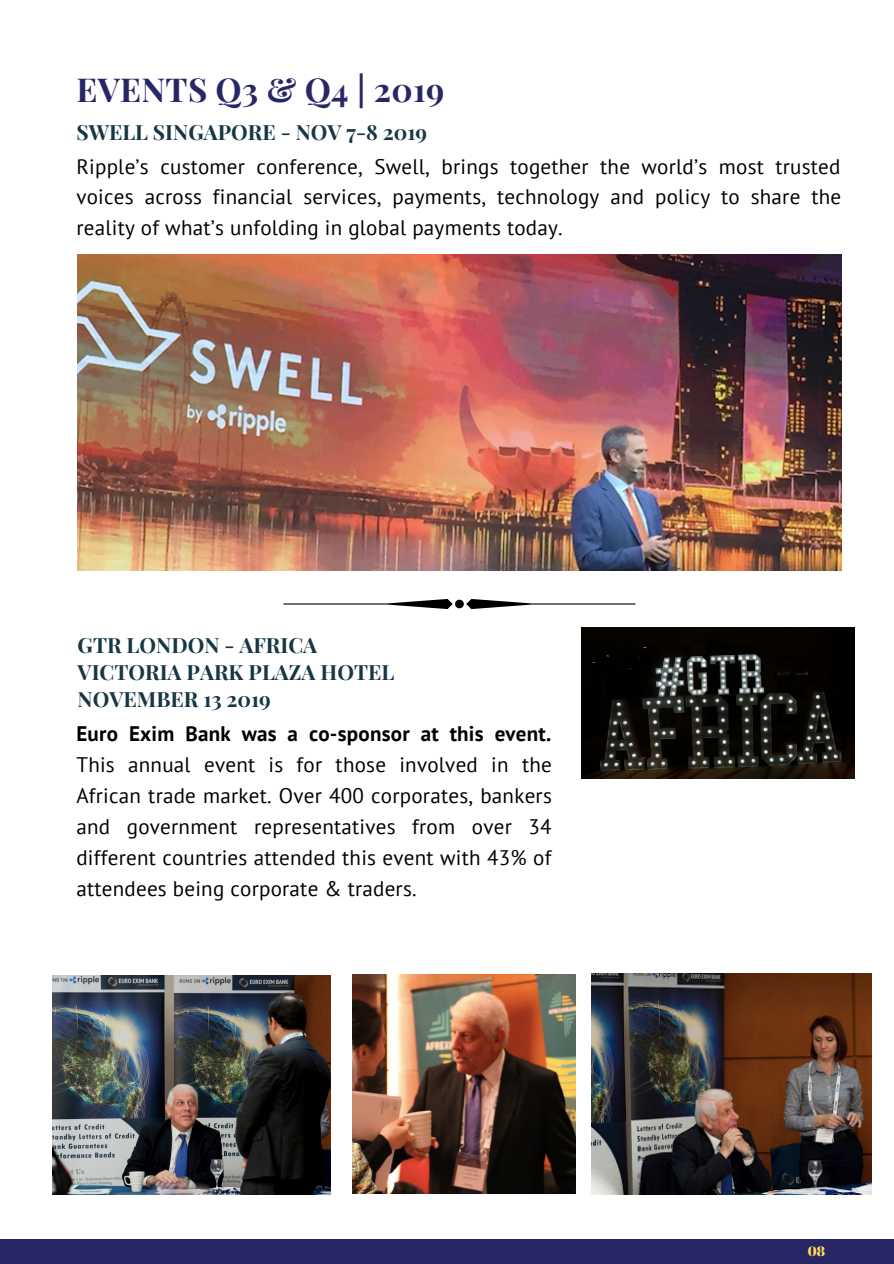
<style>
.page{position:relative;width:894px;height:1264px;background:#fff}
.page>*{position:absolute;margin:0;border:0;box-sizing:border-box;transform-origin:0 0}
.t1{font:700 33px "Playfair Display";letter-spacing:.01em;color:#272766}
.t2{font:21px/30.9px "PT Sans";letter-spacing:.01em;color:#000;text-align:justify}
.t3{font:700 21px/27px "Playfair Display";color:#173744}
.t4{font:700 21px "PT Sans";letter-spacing:.01em;color:#000}
.t5{font:13.5px "Abril Fatface";color:#ffde59}
</style>
<div class="page">
<div style="left:0;top:1239px;width:893px;height:24px;background:#272766"></div>
<img style="left:78px;top:254px;width:763px;height:316px">
<img style="left:52px;top:975px;width:279px;height:219px">
<img style="left:581px;top:628px;width:273px;height:150px">
<img style="left:591px;top:973px;width:280px;height:221px">
<img style="left:352px;top:974px;width:223px;height:219px">
<svg style="left:283px;top:599px;width:352px;height:10px"></svg>
<h1 class="t1" style="left:76px;top:66px;width:369px">EVENTS Q3 &amp; Q4 | 2019</h1>
<p class="t3" style="left:76px;top:118px;width:352px">SWELL SINGAPORE - NOV 7-8 2019</p>
<p class="t2" style="left:76px;top:150px;width:766px">Ripple’s customer conference, Swell, brings together the world’s most trusted voices across financial services, payments, technology and policy to share the reality of what’s unfolding in global payments today.</p>
<p class="t3" style="left:78px;top:630px;width:318px">GTR LONDON - AFRICA<br>VICTORIA PARK PLAZA HOTEL<br>NOVEMBER 13 2019</p>
<p class="t4" style="left:76px;top:720px;width:476px">Euro Exim Bank was a co-sponsor at this event.</p>
<p class="t2" style="left:76px;top:749px;width:477px">This annual event is for those involved in the African trade market. Over 400 corporates, bankers and government representatives from over 34 different countries attended this event with 43% of attendees being corporate &amp; traders.</p>
<p class="t5" style="left:807px;top:1241px;width:19px">08</p>
</div>
